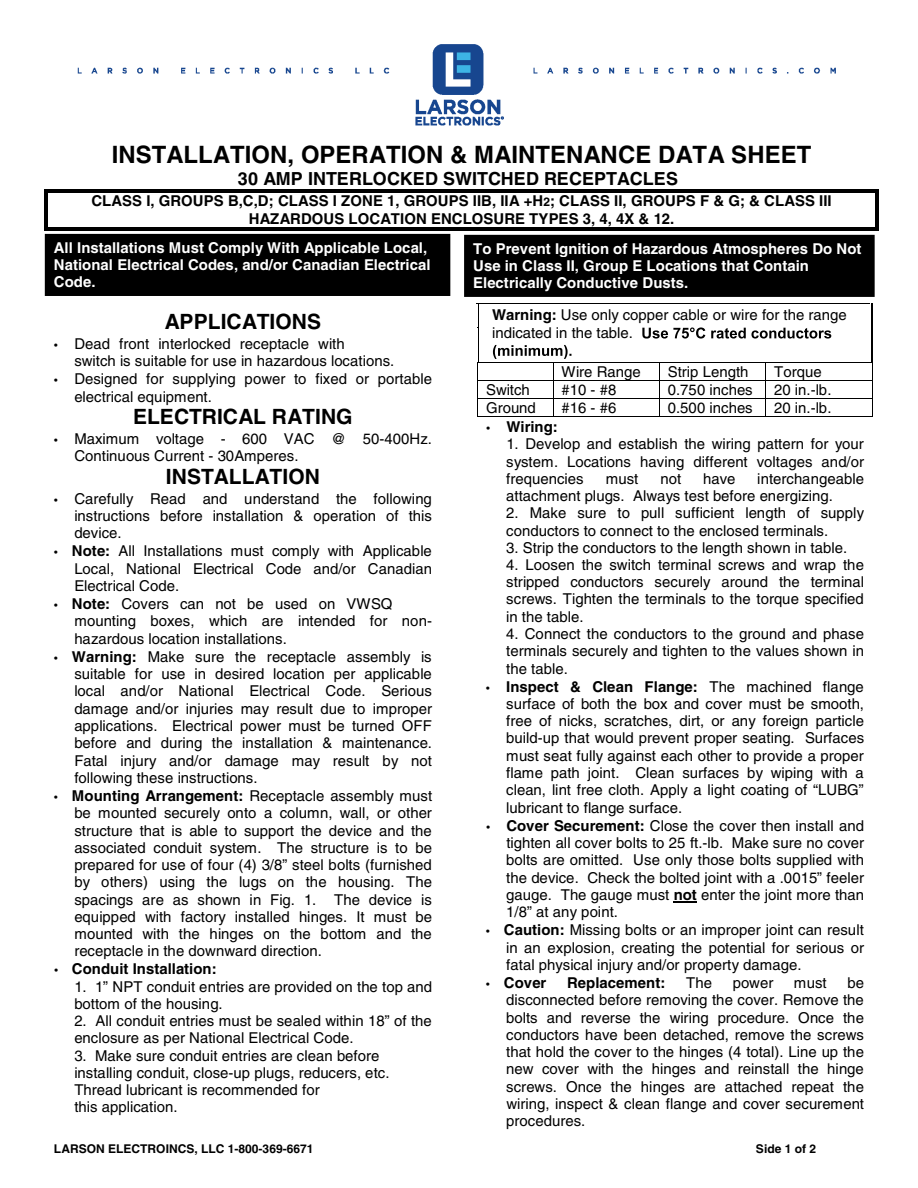
<style>
.page{position:relative;width:918px;height:1188px;background:#fff}
.page>*{position:absolute;margin:0;border:0;box-sizing:border-box;transform-origin:0 0}
.t1{font:700 24px "Helvetica LT Std";letter-spacing:.005em;color:#000}
.t2{font:700 21px "Helvetica LT Std";color:#000}
.t3{font:700 18px "Helvetica LT Std";color:#000}
.t4{font:15px/17.2px "Helvetica LT Std";color:#000;text-align:justify}
.t5{font:700 15px/17.2px "Helvetica LT Std";letter-spacing:.005em;color:#fff}
.t6{font:700 15px/17.1px "Helvetica LT Std";letter-spacing:.005em;color:#000;text-align:center}
.t7{font:700 12px "Helvetica LT Std";color:#000}
.s1{font-size:12px}
.s2{font-weight:700}
</style>
<div class="page">
<svg style="left:44px;top:189px;width:7px;height:4px"></svg>
<hr style="left:51px;top:189px;width:825px;height:4px;background:#000">
<svg style="left:876px;top:189px;width:3px;height:4px"></svg>
<hr style="left:44px;top:193px;width:4px;height:34px;background:#000">
<hr style="left:876px;top:193px;width:3px;height:34px;background:#000">
<hr style="left:51px;top:227px;width:407px;height:3px;background:#000">
<svg style="left:44px;top:227px;width:406px;height:69px"></svg>
<div style="left:54px;top:239px;width:388px;height:17px;background:#000"></div>
<div style="left:54px;top:256px;width:388px;height:17px;background:#000"></div>
<div style="left:54px;top:273px;width:388px;height:18px;background:#000"></div>
<svg style="left:458px;top:227px;width:421px;height:70px"></svg>
<div style="left:473px;top:240px;width:394px;height:17px;background:#000"></div>
<div style="left:473px;top:257px;width:394px;height:17px;background:#000"></div>
<div style="left:473px;top:274px;width:394px;height:18px;background:#000"></div>
<svg style="left:642px;top:327px;width:189px;height:12px"></svg>
<hr style="left:476px;top:303px;width:394px;height:1px;background:#000">
<hr style="left:478px;top:304px;width:1px;height:58px;background:#000">
<hr style="left:871px;top:304px;width:1px;height:58px;background:#000">
<hr style="left:478px;top:362px;width:75px;height:1px;background:#000">
<hr style="left:554px;top:362px;width:105px;height:1px;background:#000">
<hr style="left:660px;top:362px;width:106px;height:1px;background:#000">
<hr style="left:766px;top:362px;width:106px;height:1px;background:#000">
<hr style="left:478px;top:380px;width:75px;height:1px;background:#000">
<hr style="left:554px;top:380px;width:105px;height:1px;background:#000">
<hr style="left:660px;top:380px;width:106px;height:1px;background:#000">
<hr style="left:766px;top:380px;width:106px;height:1px;background:#000">
<hr style="left:478px;top:398px;width:75px;height:1px;background:#000">
<hr style="left:554px;top:398px;width:105px;height:1px;background:#000">
<hr style="left:660px;top:398px;width:106px;height:1px;background:#000">
<hr style="left:766px;top:398px;width:106px;height:1px;background:#000">
<hr style="left:478px;top:416px;width:75px;height:1px;background:#000">
<svg style="left:493px;top:345px;width:78px;height:72px"></svg>
<hr style="left:554px;top:416px;width:105px;height:1px;background:#000">
<svg style="left:659px;top:362px;width:1px;height:55px"></svg>
<hr style="left:660px;top:416px;width:106px;height:1px;background:#000">
<hr style="left:766px;top:416px;width:106px;height:1px;background:#000">
<svg style="left:872px;top:362px;width:1px;height:55px"></svg>
<hr style="left:674px;top:901px;width:23px;height:2px;background:#000">
<img style="left:77px;top:44px;width:759px;height:82px">
<h1 class="t1" style="left:112px;top:140px;width:701px">INSTALLATION, OPERATION &amp; MAINTENANCE DATA SHEET</h1>
<p class="t3" style="left:238px;top:168px;width:442px">30 AMP INTERLOCKED SWITCHED RECEPTACLES</p>
<p class="t6" style="left:91px;top:192px;width:742px">CLASS I, GROUPS B,C,D; CLASS I ZONE 1, GROUPS IIB, IIA +H<span class="s1">2</span>; CLASS II, GROUPS F &amp; G; &amp; CLASS III<br>HAZARDOUS LOCATION ENCLOSURE TYPES 3, 4, 4X &amp; 12.</p>
<p class="t5" style="left:54px;top:239px;width:378px">All Installations Must Comply With Applicable Local,<br>National Electrical Codes, and/or Canadian Electrical<br>Code.</p>
<p class="t5" style="left:473px;top:240px;width:390px">To Prevent Ignition of Hazardous Atmospheres Do Not<br>Use in Class II, Group E Locations that Contain<br>Electrically Conductive Dusts.</p>
<h2 class="t2" style="left:165px;top:309px;width:158px">APPLICATIONS</h2>
<p class="t4" style="left:74px;top:335px;width:322px;text-indent:-20px">• Dead front interlocked receptacle with<br>switch is suitable for use in hazardous locations.</p>
<p class="t4" style="left:74px;top:371px;width:359px;text-indent:-20px">• Designed for supplying power to fixed or portable electrical equipment.</p>
<h2 class="t2" style="left:133px;top:404px;width:221px">ELECTRICAL RATING</h2>
<p class="t4" style="left:74px;top:430px;width:359px;text-indent:-20px">• Maximum voltage - 600 VAC @ 50-400Hz.<br>Continuous Current - 30Amperes.</p>
<h2 class="t2" style="left:166px;top:464px;width:155px">INSTALLATION</h2>
<p class="t4" style="left:74px;top:490px;width:359px;text-indent:-20px">• Carefully Read and understand the following instructions before installation &amp; operation of this device.</p>
<p class="t4" style="left:74px;top:542px;width:359px;text-indent:-20px">• <span class="s2">Note:</span> All Installations must comply with Applicable Local, National Electrical Code and/or Canadian Electrical Code.</p>
<p class="t4" style="left:74px;top:595px;width:359px;text-align:left;text-indent:-20px">• <span class="s2">Note:</span> Covers can not be used on VWSQ mounting boxes, which are intended for non&shy;hazardous location installations.</p>
<p class="t4" style="left:74px;top:648px;width:359px;text-indent:-20px">• <span class="s2">Warning:</span> Make sure the receptacle assembly is suitable for use in desired location per applicable local and/or National Electrical Code. Serious damage and/or injuries may result due to improper applications. Electrical power must be turned OFF before and during the installation &amp; maintenance.<br>Fatal injury and/or damage may result by not following these instructions.</p>
<p class="t4" style="left:74px;top:787px;width:359px;text-indent:-20px">• <span class="s2">Mounting Arrangement:</span> Receptacle assembly must be mounted securely onto a column, wall, or other structure that is able to support the device and the associated conduit system. The structure is to be prepared for use of four (4) 3/8” steel bolts (furnished by others) using the lugs on the housing. The spacings are as shown in Fig. 1. The device is equipped with factory installed hinges. It must be mounted with the hinges on the bottom and the receptacle in the downward direction.</p>
<p class="t6" style="left:54px;top:960px;width:164px">• Conduit Installation:</p>
<p class="t4" style="left:74px;top:978px;width:359px">1. 1” NPT conduit entries are provided on the top and bottom of the housing.</p>
<p class="t4" style="left:74px;top:1012px;width:359px">2. All conduit entries must be sealed within 18” of the enclosure as per National Electrical Code.</p>
<p class="t4" style="left:74px;top:1047px;width:317px;text-align:left">3. Make sure conduit entries are clean before installing conduit, close-up plugs, reducers, etc.<br>Thread lubricant is recommended for<br>this application.</p>
<p class="t4" style="left:492px;top:306px;width:356px;line-height:18.1px"><span class="s2">Warning:</span> Use only copper cable or wire for the range indicated in the table.</p>
<p class="t4" style="left:562px;top:363px;width:81px">Wire Range</p>
<p class="t4" style="left:668px;top:363px;width:82px">Strip Length</p>
<p class="t4" style="left:774px;top:363px;width:49px">Torque</p>
<p class="t4" style="left:486px;top:381px;width:45px">Switch</p>
<p class="t4" style="left:562px;top:381px;width:56px">#10 - #8</p>
<p class="t4" style="left:668px;top:381px;width:86px">0.750 inches</p>
<p class="t4" style="left:774px;top:381px;width:59px">20 in.-lb.</p>
<p class="t4" style="left:486px;top:399px;width:51px">Ground</p>
<p class="t4" style="left:562px;top:399px;width:56px">#16 - #6</p>
<p class="t4" style="left:668px;top:399px;width:86px">0.500 inches</p>
<p class="t4" style="left:774px;top:399px;width:59px">20 in.-lb.</p>
<p class="t6" style="left:486px;top:418px;width:73px">• Wiring:</p>
<p class="t4" style="left:506px;top:435px;width:359px">1. Develop and establish the wiring pattern for your system. Locations having different voltages and/or frequencies</p>
<p class="t4" style="left:506px;top:470px;width:359px;text-indent:251px">interchangeable attachment plugs. Always test before energizing.</p>
<p class="t4" style="left:506px;top:504px;width:359px">2. Make sure to pull sufficient length of supply conductors to connect to the enclosed terminals.</p>
<p class="t4" style="left:506px;top:539px;width:343px">3. Strip the conductors to the length shown in table.</p>
<p class="t4" style="left:506px;top:556px;width:359px">4. Loosen the switch terminal screws and wrap the stripped conductors securely around the terminal screws. Tighten the terminals to the torque specified in the table.</p>
<p class="t4" style="left:506px;top:625px;width:359px">4. Connect the conductors to the ground and phase terminals securely and tighten to the values shown in the table.</p>
<p class="t4" style="left:506px;top:678px;width:359px;text-indent:-20px">• <span class="s2">Inspect &amp; Clean Flange:</span> The machined flange surface of both the box and cover must be smooth, free of nicks, scratches, dirt, or any foreign particle build-up that would prevent proper seating. Surfaces must seat fully against each other to provide a proper flame path joint. Clean surfaces by wiping with a clean, lint free cloth. Apply a light coating of “LUBG” lubricant to flange surface.</p>
<p class="t4" style="left:506px;top:817px;width:359px;text-indent:-20px">• <span class="s2">Cover Securement:</span> Close the cover then install and tighten all cover bolts to 25 ft.-lb. Make sure no cover bolts are omitted. Use only those bolts supplied with the device. Check the bolted joint with a .0015” feeler gauge. The gauge must <span class="s2">not</span> enter the joint more than 1/8” at any point.</p>
<p class="t4" style="left:506px;top:921px;width:359px;text-indent:-20px">• <span class="s2">Caution:</span> Missing bolts or an improper joint can result in an explosion, creating the potential for serious or fatal physical injury and/or property damage.</p>
<p class="t6" style="left:486px;top:974px;width:62px">• Cover</p>
<p class="t6" style="left:567px;top:974px;width:100px">Replacement:</p>
<p class="t4" style="left:686px;top:974px;width:27px">The</p>
<p class="t4" style="left:733px;top:974px;width:42px">power</p>
<p class="t4" style="left:794px;top:974px;width:34px">must</p>
<p class="t4" style="left:606px;top:470px;width:34px">must</p>
<p class="t4" style="left:660px;top:470px;width:22px">not</p>
<p class="t4" style="left:703px;top:470px;width:34px">have</p>
<p class="t4" style="left:506px;top:974px;width:359px;text-indent:341px">be disconnected before removing the cover. Remove the bolts and reverse the wiring procedure. Once the conductors have been detached, remove the screws that hold the cover to the hinges (4 total). Line up the new cover with the hinges and reinstall the hinge screws. Once the hinges are attached repeat the wiring, inspect &amp; clean flange and cover securement procedures.</p>
<p class="t7" style="left:54px;top:1142px;width:261px">LARSON ELECTROINCS, LLC 1-800-369-6671</p>
<p class="t7" style="left:756px;top:1141px;width:62px">Side 1 of 2</p>
</div>
